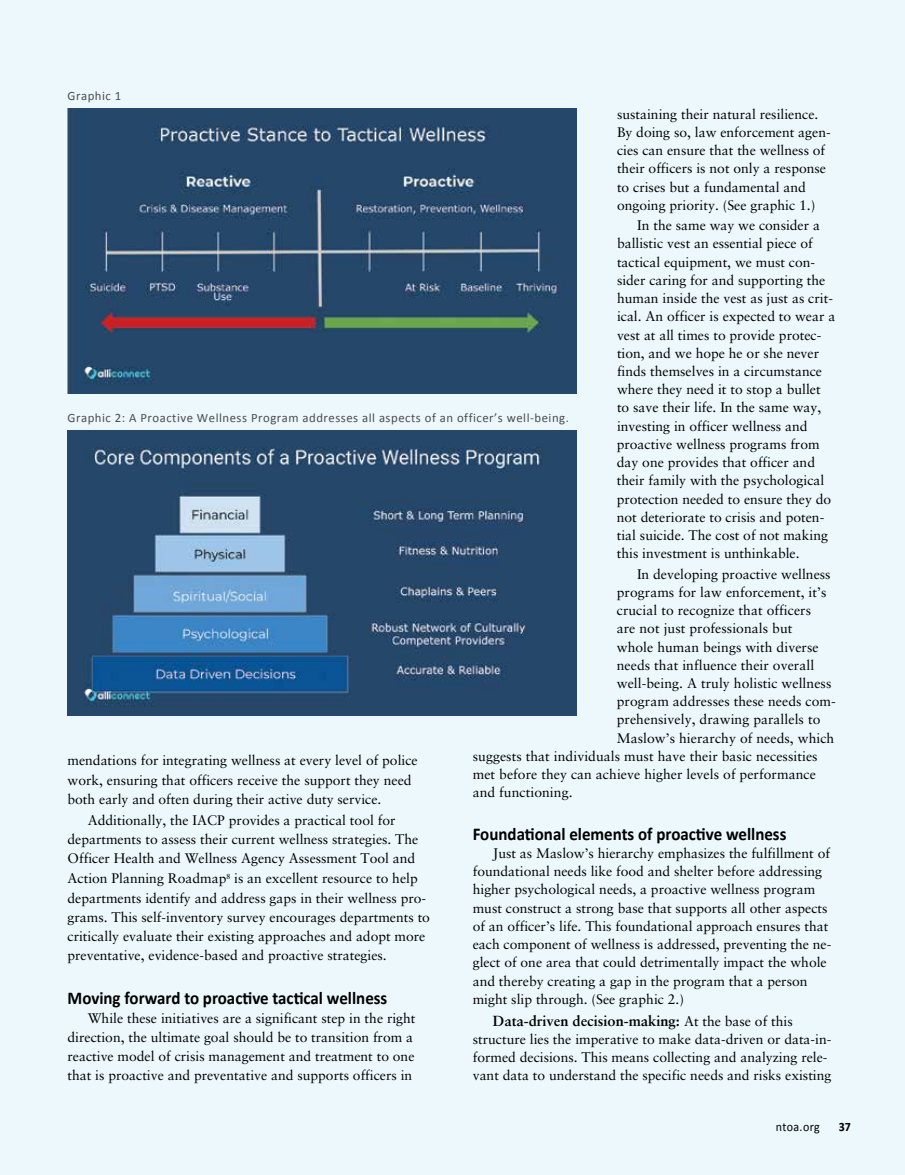
<style>
.page{position:relative;width:905px;height:1175px;background:#fff}
.page>*{position:absolute;margin:0;border:0;box-sizing:border-box;transform-origin:0 0}
.t1{font:700 18px "Calibri";color:#000;scale:.94 1}
.t2{font:700 14.7px "Sabon LT Pro";color:#000}
.t3{font:13.8px/18.1px "Sabon LT Pro";color:#000}
.t4{font:12.75px "Calibri";letter-spacing:.04em;color:#4d4d4f}
.t5{font:12.75px "Calibri";letter-spacing:.03em;color:#000;scale:.94 1}
.t6{font:700 12.75px "Calibri";color:#000;scale:.94 1}
.s1{font-weight:400;font-size:13.8px}
</style>
<div class="page">
<div style="left:0;top:0;width:904px;height:1174px;background:#ecf8fb"></div>
<img style="left:68px;top:108px;width:508px;height:285px">
<img style="left:68px;top:430px;width:508px;height:286px">
<p class="t4" style="left:68px;top:86px;width:55px">Graphic 1</p>
<p class="t3" style="left:617px;top:104px;width:215px">sustaining their natural resilience.<br>By doing so, law enforcement agen&shy;cies can ensure that the wellness of their officers is not only a response to crises but a fundamental and ongoing priority. (See graphic 1.)</p>
<p class="t3" style="left:616px;top:216px;width:220px;text-indent:20px">In the same way we consider a ballistic vest an essential piece of tactical equipment, we must con&shy;sider caring for and supporting the human inside the vest as just as crit&shy;ical. An officer is expected to wear a vest at all times to provide protec&shy;tion, and we hope he or she never finds themselves in a circumstance where they need it to stop a bullet to save their life. In the same way, investing in officer wellness and proactive wellness programs from day one provides that officer and their family with the psychological protection needed to ensure they do not deteriorate to crisis and poten&shy;tial suicide. The cost of not making this investment is unthinkable.</p>
<p class="t3" style="left:637px;top:564px;width:195px">In developing proactive wellness</p>
<p class="t3" style="left:616px;top:582px;width:211px">programs for law enforcement, it’s</p>
<p class="t3" style="left:616px;top:601px;width:196px">crucial to recognize that officers</p>
<p class="t3" style="left:616px;top:619px;width:177px">are not just professionals but</p>
<p class="t3" style="left:616px;top:637px;width:203px">whole human beings with diverse</p>
<p class="t3" style="left:616px;top:655px;width:199px">needs that influence their overall</p>
<p class="t3" style="left:616px;top:673px;width:216px">well-being. A truly holistic wellness</p>
<p class="t3" style="left:616px;top:692px;width:220px">program addresses these needs com-</p>
<p class="t3" style="left:616px;top:710px;width:205px">prehensively, drawing parallels to</p>
<p class="t3" style="left:616px;top:728px;width:219px">Maslow’s hierarchy of needs, which</p>
<p class="t3" style="left:472px;top:746px;width:346px">suggests that individuals must have their basic necessities</p>
<p class="t3" style="left:472px;top:765px;width:344px">met before they can achieve higher levels of performance</p>
<p class="t3" style="left:472px;top:783px;width:101px">and functioning.</p>
<h1 class="t1" style="left:472px;top:821px;width:335px">Foundational elements of proactive wellness</h1>
<p class="t3" style="left:472px;top:843px;width:360px;text-indent:20px">Just as Maslow’s hierarchy emphasizes the fulfillment of foundational needs like food and shelter before addressing higher psychological needs, a proactive wellness program must construct a strong base that supports all other aspects of an officer’s life. This foundational approach ensures that each component of wellness is addressed, preventing the ne&shy;glect of one area that could detrimentally impact the whole and thereby creating a gap in the program that a person might slip through. (See graphic 2.)</p>
<p class="t2" style="left:493px;top:1011px;width:301px">Data-driven decision-making: <span class="s1">At the base of this</span></p>
<p class="t3" style="left:473px;top:1029px;width:360px">structure lies the imperative to make data-driven or data-in&shy;formed decisions. This means collecting and analyzing rele&shy;vant data to understand the specific needs and risks existing</p>
<p class="t4" style="left:68px;top:409px;width:503px">Graphic 2: A Proactive Wellness Program addresses all aspects of an officer’s well-being.</p>
<p class="t3" style="left:68px;top:750px;width:351px;line-height:19px">mendations for integrating wellness at every level of police work, ensuring that officers receive the support they need both early and often during their active duty service.</p>
<p class="t3" style="left:67px;top:810px;width:364px;line-height:19.2px;text-indent:20px">Additionally, the IACP provides a practical tool for departments to assess their current wellness strategies. The Officer Health and Wellness Agency Assessment Tool and Action Planning Roadmap<sup>8</sup> is an excellent resource to help departments identify and address gaps in their wellness pro&shy;grams. This self-inventory survey encourages departments to critically evaluate their existing approaches and adopt more preventative, evidence-based and proactive strategies.</p>
<h1 class="t1" style="left:68px;top:985px;width:342px">Moving forward to proactive tactical wellness</h1>
<p class="t3" style="left:67px;top:1008px;width:349px;line-height:19px;text-indent:20px">While these initiatives are a significant step in the right direction, the ultimate goal should be to transition from a reactive model of crisis management and treatment to one that is proactive and preventative and supports officers in</p>
<p class="t5" style="left:775px;top:1117px;width:48px">ntoa.org</p>
<p class="t6" style="left:838px;top:1117px;width:15px">37</p>
</div>
